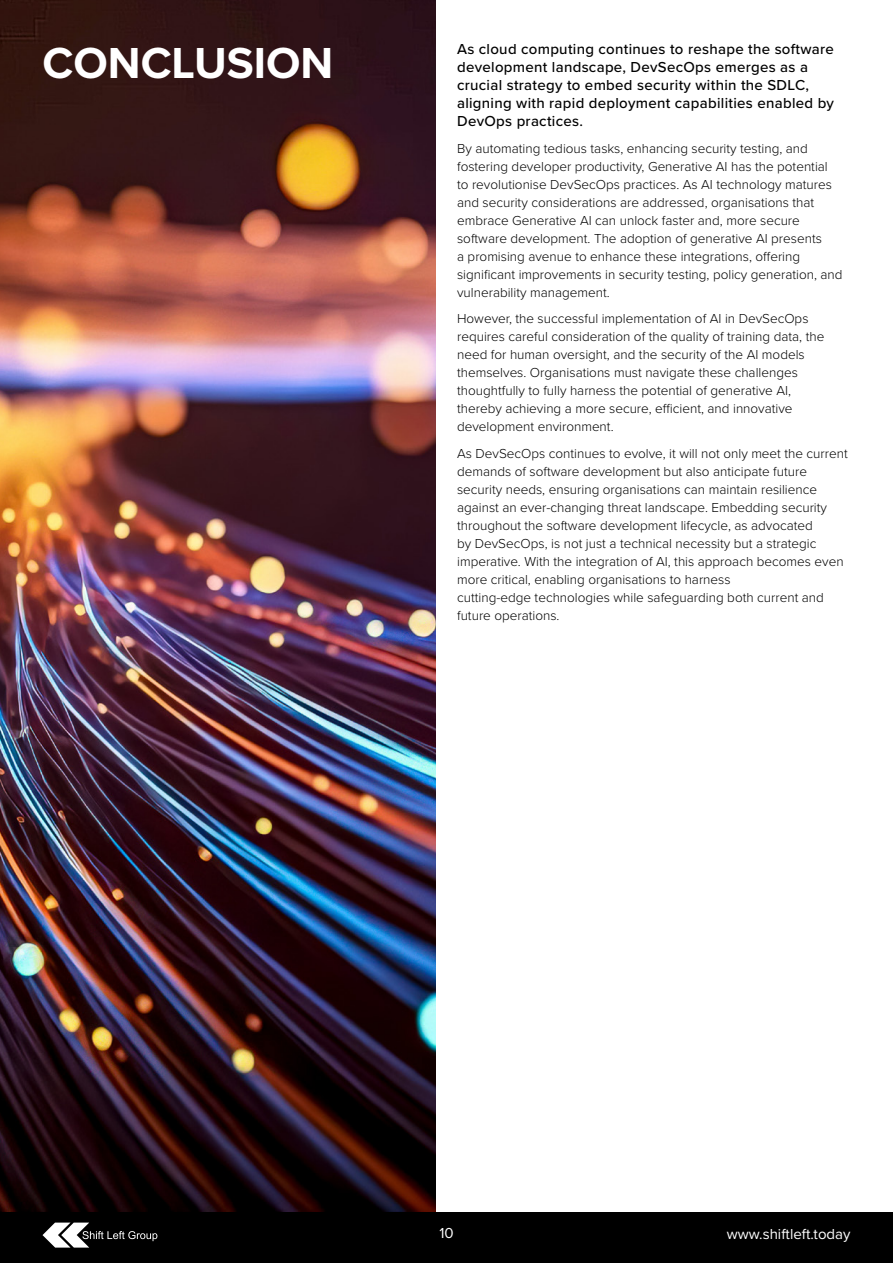
<style>
.page{position:relative;width:893px;height:1263px;background:#fff}
.page>*{position:absolute;margin:0;border:0;box-sizing:border-box;transform-origin:0 0}
.t1{font:700 45px "Proxima Nova";color:#fff}
.t2{font:500 15px/18px "Proxima Nova";letter-spacing:.02em;color:#000}
.t3{font:15px "Proxima Nova";color:#fff}
.t4{font:300 13.5px/18px "Proxima Nova";color:#000}
</style>
<div class="page">
<div style="left:0;top:1212px;width:893px;height:51px;background:#000"></div>
<svg style="left:43px;top:1222px;width:114px;height:25px"></svg>
<img style="left:0;top:0;width:436px;height:1212px">
<h1 class="t1" style="left:43px;top:30px;width:292px">CONCLUSION</h1>
<p class="t2" style="left:457px;top:40px;width:378px">As cloud computing continues to reshape the software development landscape, DevSecOps emerges as a crucial strategy to embed security within the SDLC, aligning with rapid deployment capabilities enabled by DevOps practices.</p>
<p class="t4" style="left:457px;top:139px;width:387px">By automating tedious tasks, enhancing security testing, and fostering developer productivity, Generative AI has the potential<br>to revolutionise DevSecOps practices. As AI technology matures and security considerations are addressed, organisations that embrace Generative AI can unlock faster and, more secure software development. The adoption of generative AI presents<br>a promising avenue to enhance these integrations, offering significant improvements in security testing, policy generation, and vulnerability management.</p>
<p class="t4" style="left:457px;top:309px;width:369px">However, the successful implementation of AI in DevSecOps requires careful consideration of the quality of training data, the need for human oversight, and the security of the AI models themselves. Organisations must navigate these challenges thoughtfully to fully harness the potential of generative AI, thereby achieving a more secure, efficient, and innovative development environment.</p>
<p class="t4" style="left:457px;top:444px;width:392px">As DevSecOps continues to evolve, it will not only meet the current demands of software development but also anticipate future security needs, ensuring organisations can maintain resilience against an ever-changing threat landscape. Embedding security throughout the software development lifecycle, as advocated<br>by DevSecOps, is not just a technical necessity but a strategic imperative. With the integration of AI, this approach becomes even more critical, enabling organisations to harness<br>cutting-edge technologies while safeguarding both current and future operations.</p>
<p class="t3" style="left:439px;top:1222px;width:16px">10</p>
<p class="t3" style="left:727px;top:1223px;width:125px">www.shiftleft.today</p>
</div>
